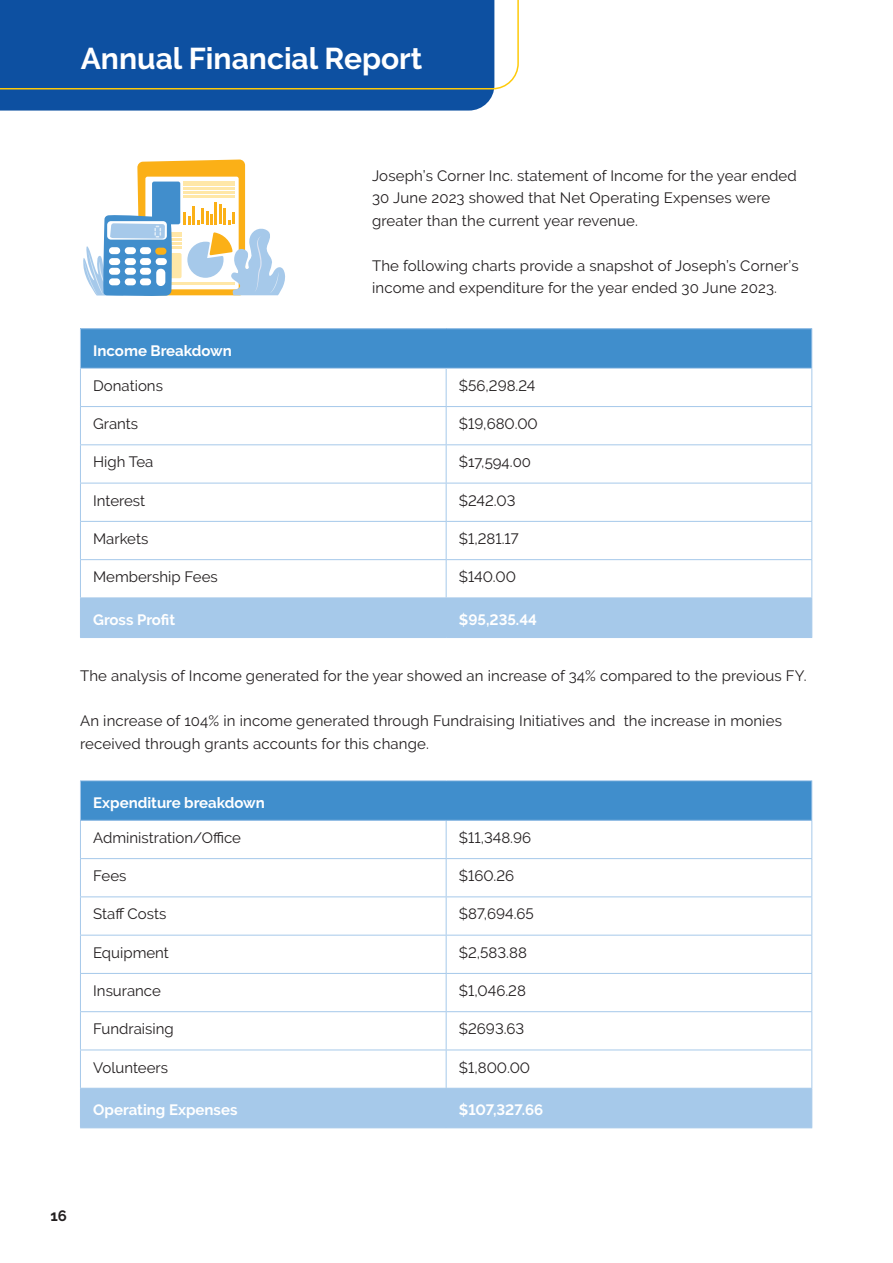
<style>
.page{position:relative;width:893px;height:1263px;background:#fff}
.page>*{position:absolute;margin:0;border:0;box-sizing:border-box;transform-origin:0 0}
.t1{font:700 30px "Raleway";color:#fff}
.Body_Text_-_Main{font:15px/22.5px "Raleway";letter-spacing:.01em;color:#231f20}
.Body_Text_-_Main-2{font:700 15px "Raleway";color:#fff}
.t2{font:700 15px "Raleway";color:#231f20}
</style>
<div class="page">
<svg style="left:83px;top:159px;width:202px;height:137px"></svg>
<svg style="left:0;top:89px;width:494px;height:22px;background:#1958a0"></svg>
<div style="left:0;top:0;width:519px;height:89px;background:#0d50a1"></div>
<div style="left:80px;top:329px;width:732px;height:39px;background:#408ecc"></div>
<div style="left:81px;top:598px;width:730px;height:39px;background:#a6c9ea"></div>
<hr style="left:80px;top:328px;width:366px;height:1px;background:#a6c9ea">
<hr style="left:80px;top:329px;width:1px;height:39px;background:#a6c9ea">
<hr style="left:446px;top:328px;width:366px;height:1px;background:#a6c9ea">
<hr style="left:811px;top:329px;width:1px;height:39px;background:#a6c9ea">
<hr style="left:80px;top:368px;width:366px;height:1px;background:#a6c9ea">
<hr style="left:80px;top:369px;width:1px;height:37px;background:#a6c9ea">
<hr style="left:446px;top:368px;width:366px;height:1px;background:#a6c9ea">
<hr style="left:446px;top:369px;width:1px;height:37px;background:#a6c9ea">
<hr style="left:811px;top:369px;width:1px;height:37px;background:#a6c9ea">
<hr style="left:80px;top:406px;width:366px;height:1px;background:#a6c9ea">
<hr style="left:80px;top:407px;width:1px;height:37px;background:#a6c9ea">
<hr style="left:446px;top:406px;width:366px;height:1px;background:#a6c9ea">
<hr style="left:446px;top:407px;width:1px;height:37px;background:#a6c9ea">
<hr style="left:811px;top:407px;width:1px;height:37px;background:#a6c9ea">
<hr style="left:80px;top:444px;width:366px;height:1px;background:#a6c9ea">
<hr style="left:80px;top:445px;width:1px;height:38px;background:#a6c9ea">
<hr style="left:446px;top:444px;width:366px;height:1px;background:#a6c9ea">
<hr style="left:446px;top:445px;width:1px;height:38px;background:#a6c9ea">
<hr style="left:811px;top:445px;width:1px;height:38px;background:#a6c9ea">
<hr style="left:80px;top:483px;width:366px;height:1px;background:#a6c9ea">
<hr style="left:80px;top:483px;width:1px;height:38px;background:#a6c9ea">
<hr style="left:446px;top:483px;width:366px;height:1px;background:#a6c9ea">
<hr style="left:446px;top:483px;width:1px;height:38px;background:#a6c9ea">
<hr style="left:811px;top:483px;width:1px;height:38px;background:#a6c9ea">
<hr style="left:80px;top:521px;width:366px;height:1px;background:#a6c9ea">
<hr style="left:80px;top:522px;width:1px;height:37px;background:#a6c9ea">
<hr style="left:446px;top:521px;width:366px;height:1px;background:#a6c9ea">
<hr style="left:446px;top:522px;width:1px;height:37px;background:#a6c9ea">
<hr style="left:811px;top:522px;width:1px;height:37px;background:#a6c9ea">
<hr style="left:80px;top:559px;width:366px;height:1px;background:#a6c9ea">
<hr style="left:80px;top:560px;width:1px;height:37px;background:#a6c9ea">
<hr style="left:446px;top:559px;width:366px;height:1px;background:#a6c9ea">
<hr style="left:446px;top:560px;width:1px;height:37px;background:#a6c9ea">
<hr style="left:811px;top:560px;width:1px;height:37px;background:#a6c9ea">
<hr style="left:80px;top:597px;width:366px;height:1px;background:#a6c9ea">
<hr style="left:80px;top:598px;width:1px;height:39px;background:#a6c9ea">
<hr style="left:446px;top:597px;width:366px;height:1px;background:#a6c9ea">
<hr style="left:446px;top:598px;width:1px;height:39px;background:#a6c9ea">
<hr style="left:811px;top:598px;width:1px;height:39px;background:#a6c9ea">
<hr style="left:80px;top:637px;width:366px;height:1px;background:#a6c9ea">
<hr style="left:446px;top:637px;width:366px;height:1px;background:#a6c9ea">
<div style="left:80px;top:781px;width:732px;height:39px;background:#408ecc"></div>
<div style="left:81px;top:1089px;width:730px;height:38px;background:#a6c9ea"></div>
<hr style="left:80px;top:780px;width:366px;height:1px;background:#a6c9ea">
<hr style="left:80px;top:781px;width:1px;height:39px;background:#a6c9ea">
<hr style="left:446px;top:780px;width:366px;height:1px;background:#a6c9ea">
<hr style="left:811px;top:781px;width:1px;height:39px;background:#a6c9ea">
<hr style="left:80px;top:820px;width:366px;height:1px;background:#a6c9ea">
<hr style="left:80px;top:821px;width:1px;height:37px;background:#a6c9ea">
<hr style="left:446px;top:820px;width:366px;height:1px;background:#a6c9ea">
<hr style="left:446px;top:821px;width:1px;height:37px;background:#a6c9ea">
<hr style="left:811px;top:821px;width:1px;height:37px;background:#a6c9ea">
<hr style="left:80px;top:858px;width:366px;height:1px;background:#a6c9ea">
<hr style="left:80px;top:859px;width:1px;height:37px;background:#a6c9ea">
<hr style="left:446px;top:858px;width:366px;height:1px;background:#a6c9ea">
<hr style="left:446px;top:859px;width:1px;height:37px;background:#a6c9ea">
<hr style="left:811px;top:859px;width:1px;height:37px;background:#a6c9ea">
<hr style="left:80px;top:896px;width:366px;height:1px;background:#a6c9ea">
<hr style="left:80px;top:897px;width:1px;height:38px;background:#a6c9ea">
<hr style="left:446px;top:896px;width:366px;height:1px;background:#a6c9ea">
<hr style="left:446px;top:897px;width:1px;height:38px;background:#a6c9ea">
<hr style="left:811px;top:897px;width:1px;height:38px;background:#a6c9ea">
<hr style="left:80px;top:935px;width:366px;height:1px;background:#a6c9ea">
<hr style="left:80px;top:935px;width:1px;height:38px;background:#a6c9ea">
<hr style="left:446px;top:935px;width:366px;height:1px;background:#a6c9ea">
<hr style="left:446px;top:935px;width:1px;height:38px;background:#a6c9ea">
<hr style="left:811px;top:935px;width:1px;height:38px;background:#a6c9ea">
<hr style="left:80px;top:973px;width:366px;height:1px;background:#a6c9ea">
<hr style="left:80px;top:974px;width:1px;height:37px;background:#a6c9ea">
<hr style="left:446px;top:973px;width:366px;height:1px;background:#a6c9ea">
<hr style="left:446px;top:974px;width:1px;height:37px;background:#a6c9ea">
<hr style="left:811px;top:974px;width:1px;height:37px;background:#a6c9ea">
<hr style="left:80px;top:1011px;width:366px;height:1px;background:#a6c9ea">
<hr style="left:80px;top:1012px;width:1px;height:37px;background:#a6c9ea">
<hr style="left:446px;top:1011px;width:366px;height:1px;background:#a6c9ea">
<hr style="left:446px;top:1012px;width:1px;height:37px;background:#a6c9ea">
<hr style="left:811px;top:1012px;width:1px;height:37px;background:#a6c9ea">
<hr style="left:80px;top:1049px;width:366px;height:1px;background:#a6c9ea">
<hr style="left:80px;top:1050px;width:1px;height:38px;background:#a6c9ea">
<hr style="left:446px;top:1049px;width:366px;height:1px;background:#a6c9ea">
<hr style="left:446px;top:1050px;width:1px;height:38px;background:#a6c9ea">
<hr style="left:811px;top:1050px;width:1px;height:38px;background:#a6c9ea">
<hr style="left:80px;top:1088px;width:366px;height:1px;background:#a6c9ea">
<hr style="left:80px;top:1088px;width:1px;height:39px;background:#a6c9ea">
<hr style="left:446px;top:1088px;width:366px;height:1px;background:#a6c9ea">
<hr style="left:446px;top:1088px;width:1px;height:39px;background:#a6c9ea">
<hr style="left:811px;top:1088px;width:1px;height:39px;background:#a6c9ea">
<hr style="left:80px;top:1127px;width:366px;height:1px;background:#a6c9ea">
<hr style="left:446px;top:1127px;width:366px;height:1px;background:#a6c9ea">
<p class="t1" style="left:81px;top:42px;width:343px">Annual Financial Report</p>
<p class="Body_Text_-_Main" style="left:372px;top:164px;width:426px">Joseph’s Corner Inc. statement of Income for the year ended<br>30 June 2023 showed that Net Operating Expenses were greater than the current year revenue.</p>
<p class="Body_Text_-_Main" style="left:372px;top:254px;width:428px">The following charts provide a snapshot of Joseph’s Corner’s income and expenditure for the year ended 30 June 2023.</p>
<p class="Body_Text_-_Main-2" style="left:93px;top:342px;width:140px">Income Breakdown</p>
<p class="Body_Text_-_Main" style="left:93px;top:374px;width:71px">Donations</p>
<p class="Body_Text_-_Main" style="left:459px;top:374px;width:78px">$56,298.24</p>
<p class="Body_Text_-_Main" style="left:93px;top:413px;width:47px">Grants</p>
<p class="Body_Text_-_Main" style="left:459px;top:413px;width:80px">$19,680.00</p>
<p class="Body_Text_-_Main" style="left:93px;top:451px;width:62px">High Tea</p>
<p class="Body_Text_-_Main" style="left:459px;top:451px;width:74px">$17,594.00</p>
<p class="Body_Text_-_Main" style="left:93px;top:489px;width:54px">Interest</p>
<p class="Body_Text_-_Main" style="left:459px;top:489px;width:58px">$242.03</p>
<p class="Body_Text_-_Main" style="left:93px;top:527px;width:57px">Markets</p>
<p class="Body_Text_-_Main" style="left:459px;top:527px;width:61px">$1,281.17</p>
<p class="Body_Text_-_Main" style="left:93px;top:566px;width:126px">Membership Fees</p>
<p class="Body_Text_-_Main" style="left:459px;top:566px;width:59px">$140.00</p>
<p class="Body_Text_-_Main-2" style="left:93px;top:611px;width:83px">Gross Profit</p>
<p class="Body_Text_-_Main-2" style="left:459px;top:611px;width:80px">$95,235.44</p>
<p class="Body_Text_-_Main" style="left:80px;top:664px;width:728px">The analysis of Income generated for the year showed an increase of 34% compared to the previous FY.</p>
<p class="Body_Text_-_Main" style="left:80px;top:709px;width:703px">An increase of 104% in income generated through Fundraising Initiatives and the increase in monies received through grants accounts for this change.</p>
<p class="Body_Text_-_Main-2" style="left:93px;top:794px;width:173px">Expenditure breakdown</p>
<p class="Body_Text_-_Main" style="left:93px;top:826px;width:149px">Administration/Office</p>
<p class="Body_Text_-_Main" style="left:459px;top:826px;width:74px">$11,348.96</p>
<p class="Body_Text_-_Main" style="left:93px;top:865px;width:35px">Fees</p>
<p class="Body_Text_-_Main" style="left:459px;top:865px;width:57px">$160.26</p>
<p class="Body_Text_-_Main" style="left:93px;top:903px;width:75px">Staff Costs</p>
<p class="Body_Text_-_Main" style="left:459px;top:903px;width:77px">$87,694.65</p>
<p class="Body_Text_-_Main" style="left:93px;top:941px;width:77px">Equipment</p>
<p class="Body_Text_-_Main" style="left:459px;top:941px;width:69px">$2,583.88</p>
<p class="Body_Text_-_Main" style="left:93px;top:979px;width:69px">Insurance</p>
<p class="Body_Text_-_Main" style="left:459px;top:979px;width:68px">$1,046.28</p>
<p class="Body_Text_-_Main" style="left:93px;top:1018px;width:82px">Fundraising</p>
<p class="Body_Text_-_Main" style="left:459px;top:1018px;width:67px">$2693.63</p>
<p class="Body_Text_-_Main" style="left:93px;top:1056px;width:76px">Volunteers</p>
<p class="Body_Text_-_Main" style="left:459px;top:1056px;width:73px">$1,800.00</p>
<p class="Body_Text_-_Main-2" style="left:93px;top:1101px;width:146px">Operating Expenses</p>
<p class="Body_Text_-_Main-2" style="left:459px;top:1101px;width:86px">$107,327.66</p>
<p class="t2" style="left:51px;top:1207px;width:18px">16</p>
</div>
